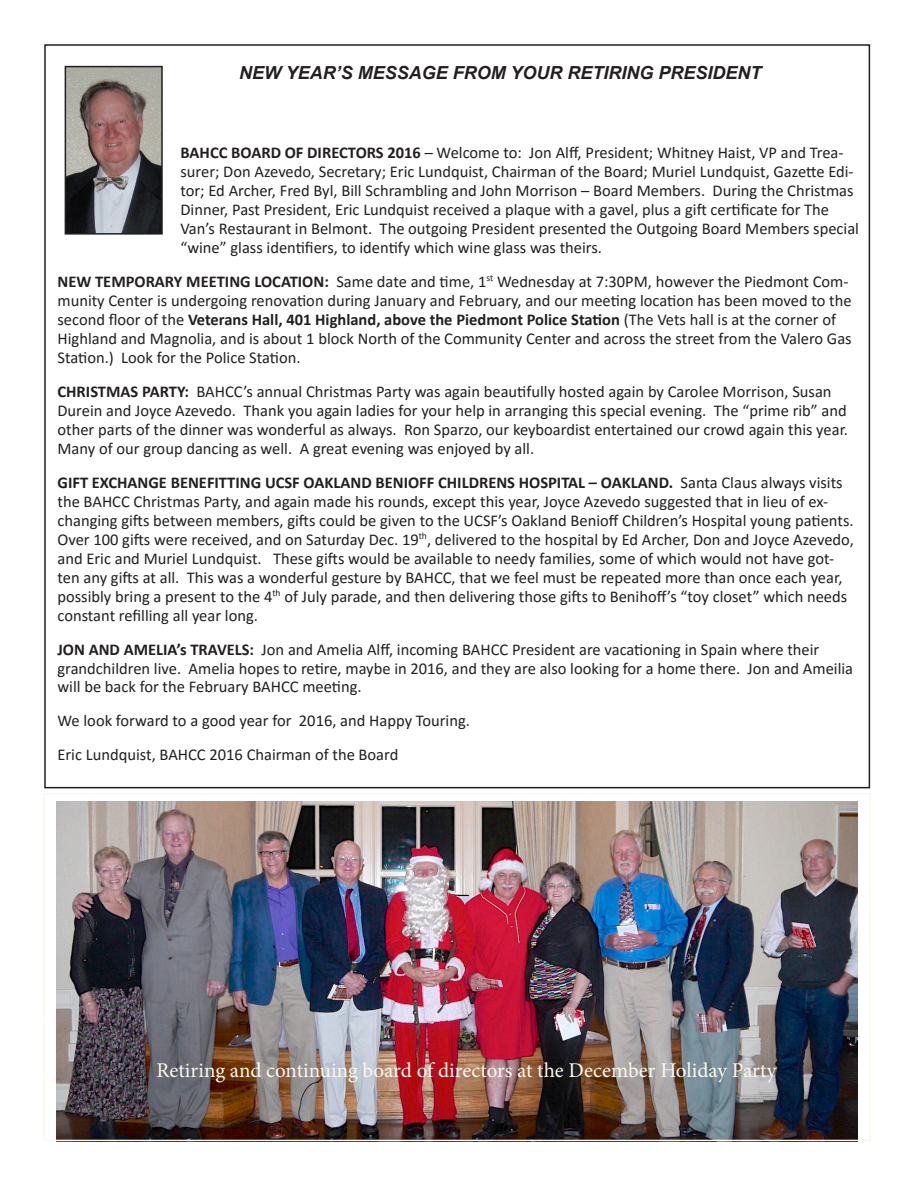
<style>
.page{position:relative;width:918px;height:1188px;background:#fff}
.page>*{position:absolute;margin:0;border:0;box-sizing:border-box;transform-origin:0 0}
.t1{font:21px "Minion Pro";color:#fbf8ed}
.t2{font:italic 700 18px "Arial";color:#231f20}
.t3{font:16.5px/19px "Calibri";color:#231f20}
.s1{font-weight:700}
</style>
<div class="page">
<img style="left:68px;top:69px;width:92px;height:163px">
<div style="left:65px;top:66px;width:98px;height:169px;border:2px solid #231f20"></div>
<img style="left:56px;top:801px;width:802px;height:337px">
<div style="left:44px;top:793px;width:827px;height:348px;border:2px solid #fbf8ed"></div>
<p class="t2" style="left:239px;top:61px;width:524px">NEW YEAR’S MESSAGE FROM YOUR RETIRING PRESIDENT</p>
<p class="t3" style="left:181px;top:143px;width:680px"><span class="s1">BAHCC BOARD OF DIRECTORS 2016</span> – Welcome to: Jon Alff, President; Whitney Haist, VP and Trea&shy;surer; Don Azevedo, Secretary; Eric Lundquist, Chairman of the Board; Muriel Lundquist, Gazette Edi&shy;tor; Ed Archer, Fred Byl, Bill Schrambling and John Morrison – Board Members. During the Christmas Dinner, Past President, Eric Lundquist received a plaque with a gavel, plus a gift certificate for The Van’s Restaurant in Belmont. The outgoing President presented the Outgoing Board Members special “wine” glass identifiers, to identify which wine glass was theirs.</p>
<p class="t3" style="left:58px;top:271px;width:796px"><span class="s1">NEW TEMPORARY MEETING LOCATION:</span> Same date and time, 1<sup>st</sup> Wednesday at 7:30PM, however the Piedmont Com&shy;munity Center is undergoing renovation during January and February, and our meeting location has been moved to the second floor of the <span class="s1">Veterans Hall, 401 Highland, above the Piedmont Police Station</span> (The Vets hall is at the corner of Highland and Magnolia, and is about 1 block North of the Community Center and across the street from the Valero Gas Station.) Look for the Police Station.</p>
<p class="t3" style="left:58px;top:381px;width:792px"><span class="s1">CHRISTMAS PARTY:</span> BAHCC’s annual Christmas Party was again beautifully hosted again by Carolee Morrison, Susan Durein and Joyce Azevedo. Thank you again ladies for your help in arranging this special evening. The “prime rib” and other parts of the dinner was wonderful as always. Ron Sparzo, our keyboardist entertained our crowd again this year.<br>Many of our group dancing as well. A great evening was enjoyed by all.</p>
<p class="t3" style="left:58px;top:472px;width:798px"><span class="s1">GIFT EXCHANGE BENEFITTING UCSF OAKLAND BENIOFF CHILDRENS HOSPITAL – OAKLAND.</span> Santa Claus always visits the BAHCC Christmas Party, and again made his rounds, except this year, Joyce Azevedo suggested that in lieu of ex&shy;changing gifts between members, gifts could be given to the UCSF’s Oakland Benioff Children’s Hospital young patients.<br>Over 100 gifts were received, and on Saturday Dec. 19<sup>th</sup>, delivered to the hospital by Ed Archer, Don and Joyce Azevedo, and Eric and Muriel Lundquist. These gifts would be available to needy families, some of which would not have got&shy;ten any gifts at all. This was a wonderful gesture by BAHCC, that we feel must be repeated more than once each year, possibly bring a present to the 4<sup>th</sup> of July parade, and then delivering those gifts to Benihoff’s “toy closet” which needs constant refilling all year long.</p>
<p class="t3" style="left:58px;top:639px;width:797px"><span class="s1">JON AND AMELIA’s TRAVELS:</span> Jon and Amelia Alff, incoming BAHCC President are vacationing in Spain where their grandchildren live. Amelia hopes to retire, maybe in 2016, and they are also looking for a home there. Jon and Ameilia will be back for the February BAHCC meeting.</p>
<p class="t3" style="left:58px;top:711px;width:414px">We look forward to a good year for 2016, and Happy Touring.</p>
<p class="t3" style="left:58px;top:745px;width:342px">Eric Lundquist, BAHCC 2016 Chairman of the Board</p>
<p class="t1" style="left:156px;top:1056px;width:621px">Retiring and continuing board of directors at the December Holiday Party</p>
</div>
